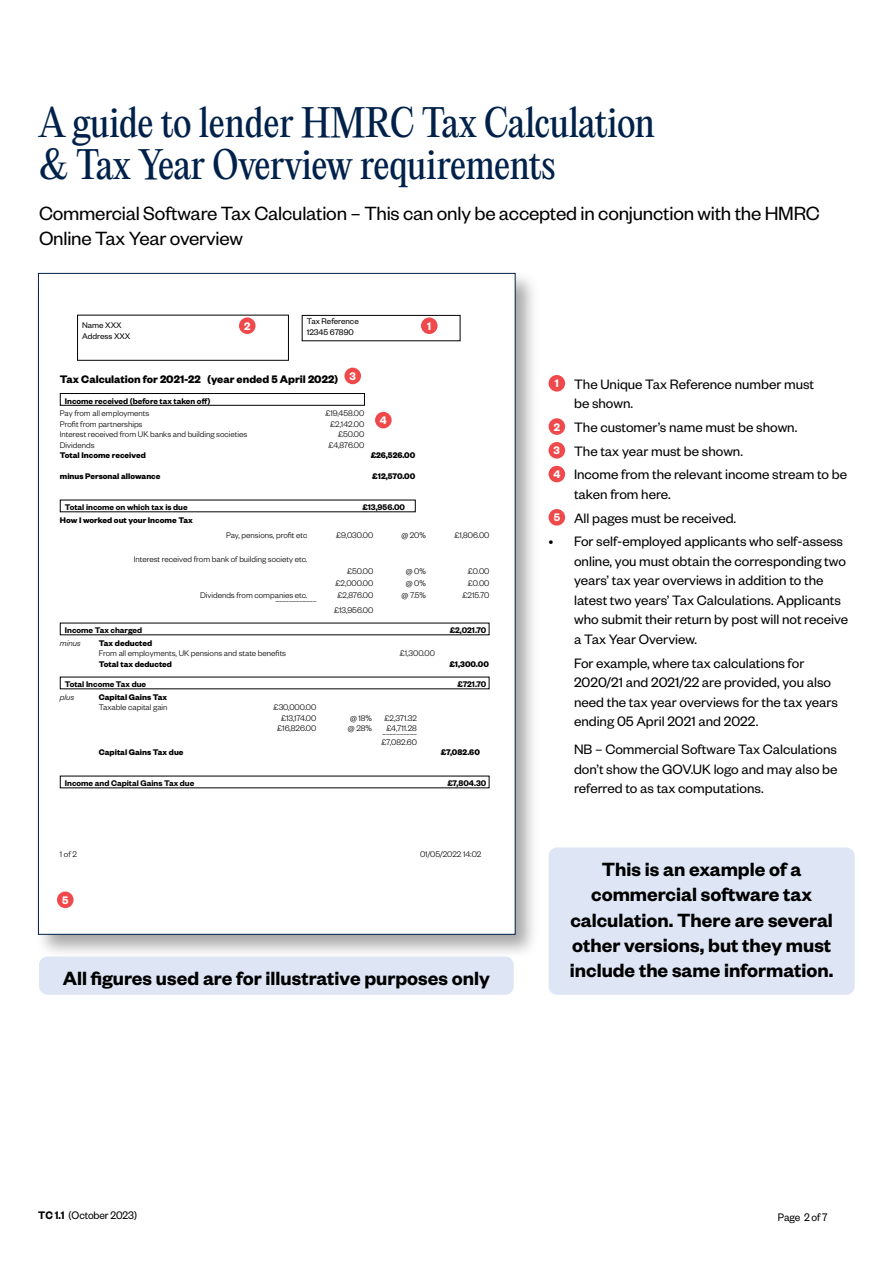
<style>
.page{position:relative;width:893px;height:1263px;background:#fff}
.page>*{position:absolute;margin:0;border:0;box-sizing:border-box;transform-origin:0 0}
.t1{font:37.5px/42px "PP Editorial New";letter-spacing:-.015em;color:#00214a}
.t2{font:600 21px/25.2px "Founders Grotesk";color:#000;text-align:center}
.t3{font:21px/25.5px "Founders Grotesk";letter-spacing:-.01em;color:#000}
.t4{font:15px/19.5px "Founders Grotesk";color:#000}
.t5{font:700 12px "Founders Grotesk";color:#000}
.t6{font:12px "Founders Grotesk";letter-spacing:-.01em;color:#000;scale:.94 1}
.t7{font:600 12px "Founders Grotesk";color:#fff}
.t8{font:300 9px/10.5px "Founders Grotesk";color:#000;text-align:right}
.t9{font:700 9px "Founders Grotesk";color:#000}
.t10{font:600 9px "Founders Grotesk";color:#000}
.t11{font:9px/10.5px "Founders Grotesk";color:#000}
.t12{font:italic 300 9px "Founders Grotesk";color:#000}
.s1{font-weight:600;font-size:12px;color:#fff}
.s2{font-weight:600}
</style>
<div class="page">
<div style="left:35px;top:270px;width:505px;height:689px;background:#000;opacity:.35"></div>
<div style="left:38px;top:273px;width:477px;height:661px;background:#fff"></div>
<div style="left:77px;top:315px;width:212px;height:46px;border:1px solid #000"></div>
<div style="left:302px;top:315px;width:158px;height:26px;border:1px solid #000"></div>
<div style="left:60px;top:393px;width:305px;height:13px;border:1px solid #000"></div>
<div style="left:57px;top:891px;width:17px;height:17px;background:#ef494b;border-radius:50%"></div>
<div style="left:239px;top:317px;width:17px;height:17px;background:#ef494b;border-radius:50%"></div>
<div style="left:421px;top:317px;width:17px;height:17px;background:#ef494b;border-radius:50%"></div>
<div style="left:344px;top:368px;width:17px;height:16px;background:#ef494b;border-radius:50%"></div>
<div style="left:375px;top:412px;width:17px;height:16px;background:#ef494b;border-radius:50%"></div>
<div style="left:549px;top:847px;width:306px;height:148px;background:#dee6f5;border-radius:9px"></div>
<div style="left:549px;top:375px;width:16px;height:17px;background:#ef494b;border-radius:50%"></div>
<div style="left:549px;top:418px;width:16px;height:17px;background:#ef494b;border-radius:50%"></div>
<div style="left:549px;top:442px;width:16px;height:17px;background:#ef494b;border-radius:50%"></div>
<div style="left:549px;top:466px;width:16px;height:16px;background:#ef494b;border-radius:50%"></div>
<div style="left:549px;top:509px;width:16px;height:17px;background:#ef494b;border-radius:50%"></div>
<div style="left:39px;top:956px;width:475px;height:39px;background:#dee6f5;border-radius:9px"></div>
<h1 class="t1" style="left:39px;top:101px;width:618px">A guide to lender HMRC Tax Calculation &amp; Tax Year Overview requirements</h1>
<h2 class="t3" style="left:39px;top:199px;width:782px">Commercial Software Tax Calculation – This can only be accepted in conjunction with the HMRC<br>Online Tax Year overview</h2>
<p class="t11" style="left:82px;top:320px;width:50px">Name XXX<br>Address XXX</p>
<p class="t11" style="left:307px;top:316px;width:54px">Tax Reference<br>12345 67890</p>
<p class="t5" style="left:60px;top:372px;width:280px">Tax Calculation for 2021-22 (year ended 5 April 2022)</p>
<p class="t10" style="left:65px;top:395px;width:147px">Income received (before tax taken off)</p>
<p class="t8" style="left:60px;top:408px;width:91px">Pay from all employments</p>
<p class="t8" style="left:325px;top:408px;width:40px">£19,458.00</p>
<p class="t8" style="left:60px;top:418px;width:84px">Profit from partnerships</p>
<p class="t8" style="left:330px;top:418px;width:36px">£2,142.00</p>
<p class="t8" style="left:60px;top:429px;width:189px">Interest received from UK banks and building societies</p>
<p class="t8" style="left:338px;top:429px;width:28px">£50.00</p>
<p class="t8" style="left:60px;top:439px;width:36px">Dividends</p>
<p class="t8" style="left:328px;top:439px;width:38px">£4,876.00</p>
<p class="t9" style="left:60px;top:450px;width:87px">Total Income received</p>
<p class="t9" style="left:371px;top:450px;width:46px">£26,526.00</p>
<p class="t9" style="left:60px;top:471px;width:102px">minus Personal allowance</p>
<p class="t9" style="left:372px;top:471px;width:45px">£12,570.00</p>
<p class="t10" style="left:65px;top:502px;width:124px">Total income on which tax is due</p>
<p class="t10" style="left:362px;top:502px;width:44px">£13,956.00</p>
<p class="t9" style="left:60px;top:514px;width:134px">How I worked out your Income Tax</p>
<p class="t8" style="left:226px;top:529px;width:83px">Pay, pensions, profit etc</p>
<p class="t8" style="left:336px;top:529px;width:39px">£9,030.00</p>
<p class="t8" style="left:401px;top:529px;width:26px">@ 20%</p>
<p class="t8" style="left:454px;top:529px;width:37px">£1,806.00</p>
<p class="t8" style="left:134px;top:553px;width:175px">Interest received from bank of building society etc.</p>
<p class="t8" style="left:347px;top:565px;width:28px">£50.00</p>
<p class="t8" style="left:406px;top:565px;width:22px">@ 0%</p>
<p class="t8" style="left:468px;top:565px;width:23px">£0.00</p>
<p class="t8" style="left:336px;top:577px;width:39px">£2,000.00</p>
<p class="t8" style="left:406px;top:577px;width:22px">@ 0%</p>
<p class="t8" style="left:468px;top:577px;width:23px">£0.00</p>
<p class="t8" style="left:200px;top:589px;width:109px">Dividends from companies etc.</p>
<p class="t8" style="left:337px;top:589px;width:37px">£2,876.00</p>
<p class="t8" style="left:402px;top:589px;width:26px">@ 7.5%</p>
<p class="t8" style="left:463px;top:589px;width:28px">£215.70</p>
<p class="t8" style="left:275px;top:592px;width:43px">____________</p>
<p class="t8" style="left:334px;top:604px;width:41px">£13,956.00</p>
<p class="t10" style="left:65px;top:625px;width:79px">Income Tax charged</p>
<p class="t10" style="left:450px;top:625px;width:38px">£2,021.70</p>
<p class="t12" style="left:60px;top:637px;width:22px">minus</p>
<p class="t9" style="left:99px;top:637px;width:55px">Tax deducted</p>
<p class="t8" style="left:99px;top:648px;width:189px">From all employments, UK pensions and state benefits</p>
<p class="t8" style="left:400px;top:648px;width:37px">£1,300.00</p>
<p class="t9" style="left:99px;top:658px;width:75px">Total tax deducted</p>
<p class="t9" style="left:449px;top:658px;width:41px">£1,300.00</p>
<p class="t10" style="left:65px;top:679px;width:83px">Total Income Tax due</p>
<p class="t10" style="left:457px;top:679px;width:30px">£721.70</p>
<p class="t12" style="left:60px;top:691px;width:16px">plus</p>
<p class="t9" style="left:99px;top:691px;width:70px">Capital Gains Tax</p>
<p class="t8" style="left:99px;top:702px;width:70px">Taxable capital gain</p>
<p class="t8" style="left:274px;top:702px;width:44px">£30,000.00 £13,174.00</p>
<p class="t8" style="left:350px;top:712px;width:23px">@ 18%</p>
<p class="t8" style="left:384px;top:712px;width:34px">£2,371.32</p>
<p class="t8" style="left:277px;top:723px;width:41px">£16,826.00</p>
<p class="t8" style="left:348px;top:723px;width:25px">@ 28%</p>
<p class="t8" style="left:386px;top:723px;width:32px">£4,711.28</p>
<p class="t8" style="left:381px;top:726px;width:37px;text-align:left">__________ £7,082.60</p>
<p class="t9" style="left:99px;top:747px;width:86px">Capital Gains Tax due</p>
<p class="t9" style="left:441px;top:747px;width:41px">£7,082.60</p>
<p class="t10" style="left:65px;top:778px;width:131px">Income and Capital Gains Tax due</p>
<p class="t10" style="left:447px;top:778px;width:41px">£7,804.30</p>
<p class="t7" style="left:244px;top:318px;width:8px">2</p>
<p class="t7" style="left:427px;top:318px;width:6px">1</p>
<p class="t7" style="left:349px;top:369px;width:8px">3</p>
<p class="t7" style="left:380px;top:413px;width:8px">4</p>
<p class="t8" style="left:60px;top:849px;width:19px">1 of 2</p>
<p class="t8" style="left:420px;top:849px;width:63px">01/05/2022 14:02</p>
<p class="t7" style="left:62px;top:892px;width:8px">5</p>
<h2 class="t2" style="left:63px;top:965px;width:429px">All figures used are for illustrative purposes only</h2>
<p class="t4" style="left:574px;top:373px;width:242px;text-indent:-19px"><span class="s1">1</span> The Unique Tax Reference number must be shown.</p>
<p class="t4" style="left:553px;top:414px;width:295px;line-height:23.7px"><span class="s1">2</span> The customer’s name must be shown.<br><span class="s1">3</span> The tax year must be shown.<br><span class="s1">4</span> Income from the relevant income stream to be</p>
<p class="t4" style="left:554px;top:481px;width:184px;line-height:23.7px;text-indent:20px">taken from here.<br><span class="s1">5</span> All pages must be received.</p>
<p class="t4" style="left:574px;top:531px;width:276px;text-indent:-26px">• For self-employed applicants who self-assess online, you must obtain the corresponding two years’ tax year overviews in addition to the latest two years’ Tax Calculations. Applicants who submit their return by post will not receive a Tax Year Overview.</p>
<p class="t4" style="left:574px;top:652px;width:265px">For example, where tax calculations for 2020/21 and 2021/22 are provided, you also need the tax year overviews for the tax years ending 05 April 2021 and 2022.</p>
<p class="t4" style="left:574px;top:739px;width:265px;text-align:justify">NB – Commercial Software Tax Calculations don’t show the GOV.UK logo and may also be referred to as tax computations.</p>
<h2 class="t2" style="left:570px;top:856px;width:265px">This is an example of a commercial software tax calculation. There are several other versions, but they must include the same information.</h2>
<p class="t6" style="left:38px;top:1207px;width:107px"><span class="s2">TC 1.1</span> (October 2023)</p>
<p class="t6" style="left:778px;top:1210px;width:54px">Page 2 of 7</p>
</div>
